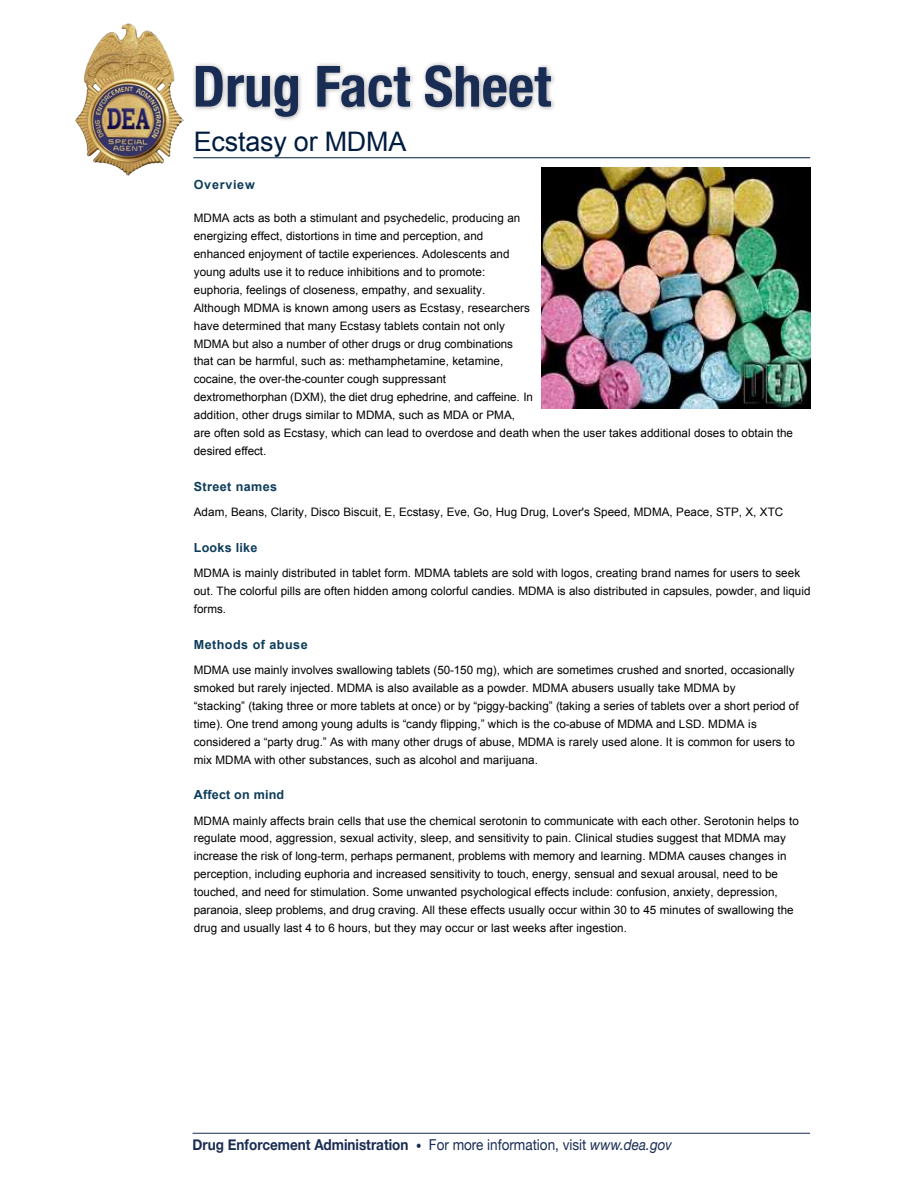
<style>
.page{position:relative;width:918px;height:1188px;background:#fff}
.page>*{position:absolute;margin:0;border:0;box-sizing:border-box;transform-origin:0 0}
.t1{font:700 condensed 56.85px "Helvetica Neue";color:#192c53}
.t2{font:26.85px "Arial";letter-spacing:-.005em;color:#001c3f}
.t3{font:700 15px "Helvetica Neue";color:#192c53;scale:.9 1}
.t4{font:700 12.6px "Arial";letter-spacing:.035em;color:#0d3c5a}
.t5{font:700 12.6px "Arial";letter-spacing:.015em;color:#0d3c5a}
.t6{font:700 12.6px "Arial";letter-spacing:.06em;color:#0d3c5a}
.t7{font:11.7px/17.9px "Arial";letter-spacing:.005em;color:#000}
.s1{font-family:"Arial MT 1"}
.s2{font-weight:400;font-size:12px}
.s3{font-weight:400}
.s4{font-weight:400;font-style:italic}
</style>
<div class="page">
<hr style="left:194px;top:157px;width:616px;height:1px;background:#001c3f">
<img style="left:542px;top:168px;width:269px;height:241px">
<div style="left:192px;top:61px;width:365px;height:62px;background:#231f20;opacity:.42"></div>
<img style="left:75px;top:23px;width:108px;height:153px">
<hr style="left:193px;top:1133px;width:617px;height:1px;background:#192c53">
<h1 class="t1" style="left:193px;top:52px;width:360px">Drug Fact Sheet</h1>
<p class="t2" style="left:194px;top:124px;width:214px">Ecstasy or MDMA</p>
<p class="t6" style="left:194px;top:176px;width:62px">Overview</p>
<p class="t7" style="left:194px;top:209px;width:601px">MDMA acts as both a stimulant and psychedelic, producing an<br>energizing effect, distortions in time and perception, and<br>enhanced enjoyment of tactile experiences. Adolescents and<br>young adults use it to reduce inhibitions and to promote:<br>euphoria, feelings of closeness, empathy, and sexuality.<br>Although MDMA is known among users as Ecstasy, researchers<br>have determined that many Ecstasy tablets contain not only<br>MDMA but also a number of other drugs or drug combinations<br>that can be harmful, such as: methamphetamine, ketamine,<br>cocaine, the over-the-counter cough suppressant<br>dextromethorphan (DXM), the diet drug ephedrine, and caffeine. In<br>addition, other drugs similar to MDMA, such as MDA or PMA,<br>are often sold as Ecstasy, which can lead to overdose and death when the user takes additional doses to obtain the desired effect.</p>
<p class="t4" style="left:194px;top:478px;width:85px">Street names</p>
<p class="t7" style="left:194px;top:503px;width:591px">Adam, Beans, Clarity, Disco Biscuit, E, Ecstasy, Eve, Go, Hug Drug, Lover's Speed, MDMA, Peace, STP, X, XTC</p>
<p class="t4" style="left:194px;top:539px;width:65px">Looks like</p>
<p class="t7" style="left:194px;top:564px;width:618px">MDMA is mainly distributed in tablet form. MDMA tablets are sold with logos, creating brand names for users to seek out. The colorful pills are often hidden among colorful candies. MDMA is also distributed in capsules, powder, and liquid forms.</p>
<p class="t4" style="left:194px;top:636px;width:115px">Methods of abuse</p>
<p class="t7" style="left:194px;top:661px;width:606px">MDMA use mainly involves swallowing tablets (50-150 mg), which are sometimes crushed and snorted, occasionally smoked but rarely injected. MDMA is also available as a powder. MDMA abusers usually take MDMA by<br><span class="s1">“</span>stacking<span class="s1">”</span> (taking three or more tablets at once) or by <span class="s1">“</span>piggy-backing<span class="s1">”</span> (taking a series of tablets over a short period of time). One trend among young adults is <span class="s1">“</span>candy flipping,<span class="s1">”</span> which is the co-abuse of MDMA and LSD. MDMA is considered a <span class="s1">“</span>party drug.<span class="s1">”</span> As with many other drugs of abuse, MDMA is rarely used alone. It is common for users to mix MDMA with other substances, such as alcohol and marijuana.</p>
<p class="t5" style="left:194px;top:787px;width:92px">Affect on mind</p>
<p class="t7" style="left:194px;top:812px;width:607px">MDMA mainly affects brain cells that use the chemical serotonin to communicate with each other. Serotonin helps to regulate mood, aggression, sexual activity, sleep, and sensitivity to pain. Clinical studies suggest that MDMA may increase the risk of long-term, perhaps permanent, problems with memory and learning. MDMA causes changes in perception, including euphoria and increased sensitivity to touch, energy, sensual and sexual arousal, need to be touched, and need for stimulation. Some unwanted psychological effects include: confusion, anxiety, depression, paranoia, sleep problems, and drug craving. All these effects usually occur within 30 to 45 minutes of swallowing the drug and usually last 4 to 6 hours, but they may occur or last weeks after ingestion.</p>
<p class="t3" style="left:193px;top:1135px;width:534px">Drug Enforcement Administration <span class="s2">•</span> <span class="s3">For more information, visit</span> <span class="s4">www.dea.gov</span></p>
</div>
